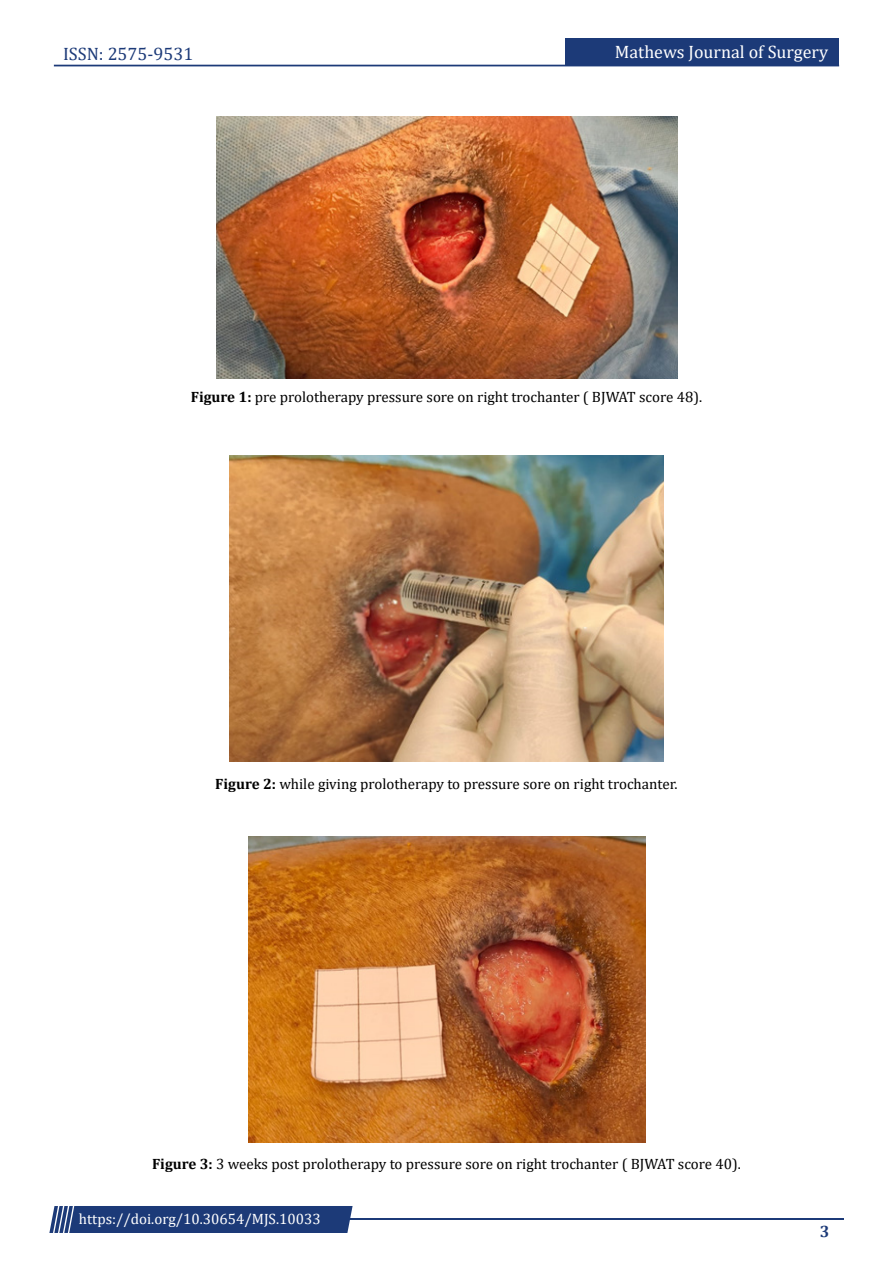
<style>
.page{position:relative;width:893px;height:1263px;background:#fff}
.page>*{position:absolute;margin:0;border:0;box-sizing:border-box;transform-origin:0 0}
.t1{font:18px "Cambria";color:#fff}
.t2{font:18px "Cambria";color:#1c3a78}
.t3{font:700 16.5px "Cambria";color:#1c3a78}
.t4{font:15px "Cambria";color:#000}
.t5{font:15px "Cambria";color:#fff}
.s1{font-weight:700}
</style>
<div class="page">
<div style="left:54px;top:65px;width:785px;height:1px;border:1px solid #1c3a78"></div>
<div style="left:565px;top:39px;width:274px;height:27px;background:#1c3a78"></div>
<hr style="left:310px;top:1219px;width:534px;height:1px;background:#1c3a78">
<div style="left:49px;top:1206px;width:304px;height:27px;background:#1c3a78"></div>
<img style="left:216px;top:116px;width:461px;height:262px">
<img style="left:230px;top:455px;width:434px;height:306px">
<img style="left:248px;top:836px;width:397px;height:306px">
<p class="t2" style="left:63px;top:43px;width:132px">ISSN: 2575-9531</p>
<p class="t1" style="left:615px;top:41px;width:215px">Mathews Journal of Surgery</p>
<p class="t4" style="left:191px;top:388px;width:513px"><span class="s1">Figure 1:</span> pre prolotherapy pressure sore on right trochanter ( BJWAT score 48).</p>
<p class="t4" style="left:215px;top:775px;width:464px"><span class="s1">Figure 2:</span> while giving prolotherapy to pressure sore on right trochanter.</p>
<p class="t4" style="left:152px;top:1154px;width:590px"><span class="s1">Figure 3:</span> 3 weeks post prolotherapy to pressure sore on right trochanter ( BJWAT score 40).</p>
<p class="t5" style="left:79px;top:1210px;width:243px">https://doi.org/10.30654/MJS.10033</p>
<p class="t3" style="left:820px;top:1220px;width:11px">3</p>
</div>
